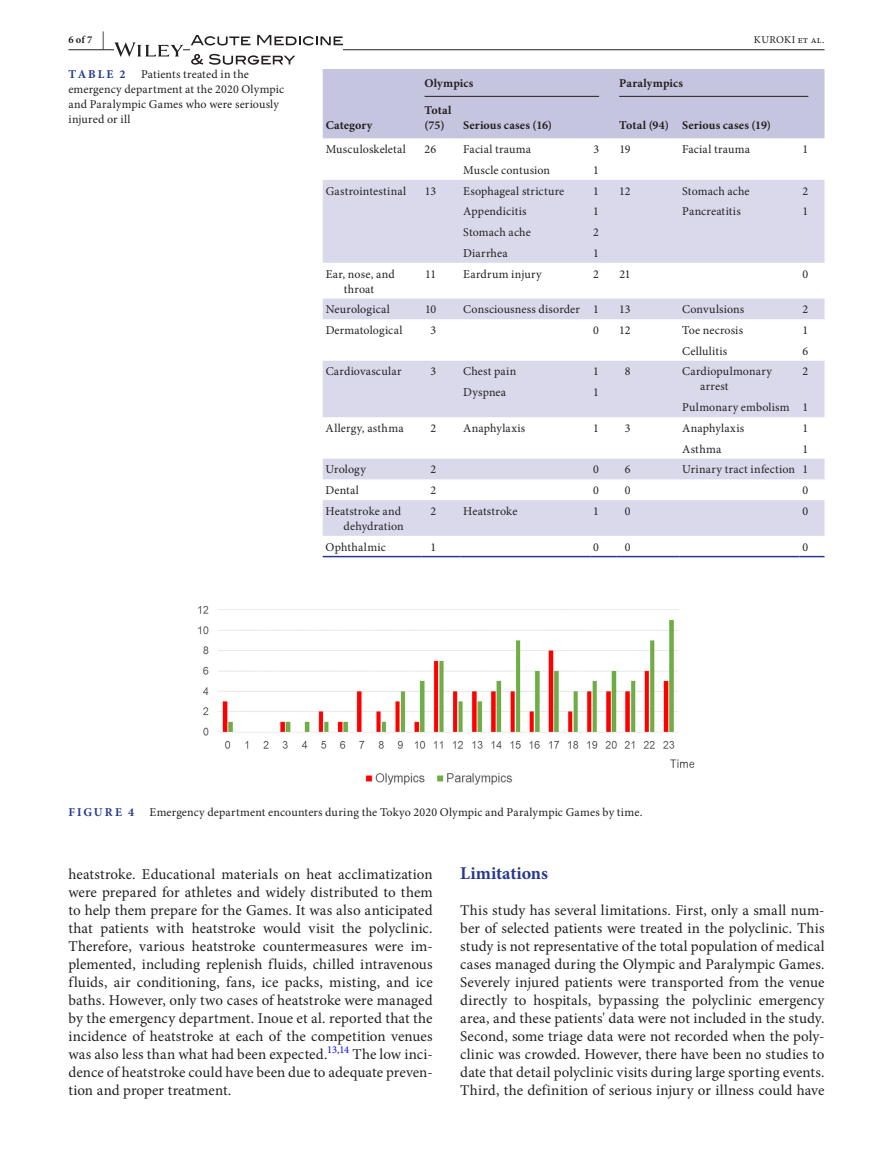
<style>
.page{position:relative;width:893px;height:1174px;background:#fff}
.page>*{position:absolute;margin:0;border:0;box-sizing:border-box;transform-origin:0 0}
.t1{font:700 18px "Minion Pro";color:#27388e}
.t2{font:15px/18px "Minion Pro";letter-spacing:.005em;color:#231f20;text-align:justify}
.t3{font:12px/15px "Minion Pro";letter-spacing:.015em;color:#231f20}
.t4{font:700 12px/15px "Minion Pro";letter-spacing:.015em;color:#231f20}
.t5{font:700 12px "Minion Pro";letter-spacing:.17em;color:#27388e}
.t6{font:10.5px "Minion Pro";letter-spacing:.03em;color:#231f20}
.t7{font:700 10.5px "Minion Pro";color:#231f20}
.s1{font-size:18px}
</style>
<div class="page">
<hr style="left:68px;top:49px;width:756px;height:1px;background:#231f20">
<svg style="left:114px;top:42px;width:69px;height:15px"></svg>
<div style="left:191px;top:35px;width:152px;height:30px;background:#fff"></div>
<svg style="left:191px;top:35px;width:59px;height:10px"></svg>
<svg style="left:257px;top:35px;width:86px;height:10px"></svg>
<svg style="left:191px;top:54px;width:12px;height:11px"></svg>
<svg style="left:209px;top:54px;width:86px;height:11px"></svg>
<img style="left:198px;top:605px;width:497px;height:180px">
<div style="left:323px;top:69px;width:501px;height:69px;background:#c6c5e0"></div>
<svg style="left:323px;top:180px;width:501px;height:356px;fill:#dad9eb"></svg>
<hr style="left:323px;top:556px;width:99px;height:1px;background:#27388e">
<hr style="left:422px;top:556px;width:38px;height:1px;background:#27388e">
<hr style="left:460px;top:556px;width:130px;height:1px;background:#27388e">
<svg style="left:590px;top:556px;width:26px;height:1px"></svg>
<hr style="left:616px;top:556px;width:63px;height:1px;background:#27388e">
<hr style="left:679px;top:556px;width:121px;height:1px;background:#27388e">
<svg style="left:800px;top:556px;width:24px;height:1px"></svg>
<hr style="left:425px;top:96px;width:174px;height:1px;background:#231f20">
<hr style="left:619px;top:96px;width:189px;height:1px;background:#231f20">
<p class="t7" style="left:68px;top:32px;width:38px">6 of 7 <span class="s1">|</span></p>
<p class="t6" style="left:754px;top:32px;width:72px">KUROKI et al.</p>
<p class="t3" style="left:68px;top:66px;width:217px;text-indent:73px">Patients treated in the emergency department at the 2020 Olympic and Paralympic Games who were seriously injured or ill</p>
<p class="t5" style="left:69px;top:65px;width:59px">TABLE 2</p>
<p class="t4" style="left:326px;top:118px;width:48px">Category</p>
<p class="t4" style="left:425px;top:75px;width:50px">Olympics</p>
<p class="t4" style="left:619px;top:75px;width:65px">Paralympics</p>
<p class="t4" style="left:425px;top:103px;width:129px">Total<br>(75) Serious cases (16)</p>
<p class="t4" style="left:619px;top:118px;width:153px">Total (94) Serious cases (19)</p>
<p class="t3" style="left:326px;top:142px;width:82px">Musculoskeletal</p>
<p class="t3" style="left:425px;top:142px;width:13px">26</p>
<p class="t3" style="left:463px;top:142px;width:69px">Facial trauma</p>
<p class="t3" style="left:593px;top:142px;width:7px">3</p>
<p class="t3" style="left:619px;top:142px;width:13px">19</p>
<p class="t3" style="left:682px;top:142px;width:69px">Facial trauma</p>
<p class="t3" style="left:803px;top:142px;width:7px">1</p>
<p class="t3" style="left:463px;top:163px;width:88px">Muscle contusion</p>
<p class="t3" style="left:593px;top:163px;width:7px">1</p>
<p class="t3" style="left:326px;top:183px;width:82px">Gastrointestinal</p>
<p class="t3" style="left:425px;top:183px;width:13px">13</p>
<p class="t3" style="left:463px;top:183px;width:103px">Esophageal stricture</p>
<p class="t3" style="left:593px;top:183px;width:7px">1</p>
<p class="t3" style="left:619px;top:183px;width:13px">12</p>
<p class="t3" style="left:682px;top:183px;width:69px">Stomach ache</p>
<p class="t3" style="left:803px;top:183px;width:7px">2</p>
<p class="t3" style="left:463px;top:204px;width:65px">Appendicitis</p>
<p class="t3" style="left:593px;top:204px;width:7px">1</p>
<p class="t3" style="left:682px;top:204px;width:60px">Pancreatitis</p>
<p class="t3" style="left:802px;top:204px;width:7px">1</p>
<p class="t3" style="left:463px;top:225px;width:69px">Stomach ache</p>
<p class="t3" style="left:593px;top:225px;width:7px">2</p>
<p class="t3" style="left:463px;top:245px;width:46px">Diarrhea</p>
<p class="t3" style="left:593px;top:245px;width:7px">1</p>
<p class="t3" style="left:326px;top:266px;width:71px;text-align:center">Ear, nose, and throat</p>
<p class="t3" style="left:425px;top:266px;width:13px">11</p>
<p class="t3" style="left:463px;top:266px;width:80px">Eardrum injury</p>
<p class="t3" style="left:593px;top:266px;width:7px">2</p>
<p class="t3" style="left:619px;top:266px;width:13px">21</p>
<p class="t3" style="left:802px;top:266px;width:7px">0</p>
<p class="t3" style="left:326px;top:302px;width:66px">Neurological</p>
<p class="t3" style="left:425px;top:302px;width:13px">10</p>
<p class="t3" style="left:463px;top:302px;width:137px">Consciousness disorder 1</p>
<p class="t3" style="left:619px;top:302px;width:13px">13</p>
<p class="t3" style="left:682px;top:302px;width:64px">Convulsions</p>
<p class="t3" style="left:802px;top:302px;width:7px">2</p>
<p class="t3" style="left:326px;top:323px;width:78px">Dermatological</p>
<p class="t3" style="left:430px;top:323px;width:7px">3</p>
<p class="t3" style="left:593px;top:323px;width:7px">0</p>
<p class="t3" style="left:619px;top:323px;width:13px">12</p>
<p class="t3" style="left:682px;top:323px;width:62px">Toe necrosis</p>
<p class="t3" style="left:802px;top:323px;width:7px">1</p>
<p class="t3" style="left:682px;top:343px;width:47px">Cellulitis</p>
<p class="t3" style="left:802px;top:343px;width:7px">6</p>
<p class="t3" style="left:326px;top:364px;width:77px">Cardiovascular</p>
<p class="t3" style="left:430px;top:364px;width:7px">3</p>
<p class="t3" style="left:463px;top:364px;width:55px">Chest pain</p>
<p class="t3" style="left:593px;top:364px;width:7px">1</p>
<p class="t3" style="left:625px;top:364px;width:7px">8</p>
<p class="t3" style="left:700px;top:364px;width:73px;text-indent:-18px">Cardiopulmonary arrest</p>
<p class="t3" style="left:802px;top:364px;width:7px">2</p>
<p class="t3" style="left:463px;top:385px;width:44px">Dyspnea</p>
<p class="t3" style="left:593px;top:385px;width:7px">1</p>
<p class="t3" style="left:682px;top:400px;width:128px">Pulmonary embolism 1</p>
<p class="t3" style="left:326px;top:420px;width:79px">Allergy, asthma</p>
<p class="t3" style="left:430px;top:420px;width:7px">2</p>
<p class="t3" style="left:463px;top:420px;width:64px">Anaphylaxis</p>
<p class="t3" style="left:593px;top:420px;width:7px">1</p>
<p class="t3" style="left:625px;top:420px;width:7px">3</p>
<p class="t3" style="left:682px;top:420px;width:64px">Anaphylaxis</p>
<p class="t3" style="left:802px;top:420px;width:7px">1</p>
<p class="t3" style="left:682px;top:441px;width:41px">Asthma</p>
<p class="t3" style="left:802px;top:441px;width:7px">1</p>
<p class="t3" style="left:326px;top:462px;width:42px">Urology</p>
<p class="t3" style="left:430px;top:462px;width:7px">2</p>
<p class="t3" style="left:593px;top:462px;width:7px">0</p>
<p class="t3" style="left:625px;top:462px;width:7px">6</p>
<p class="t3" style="left:682px;top:462px;width:128px">Urinary tract infection 1</p>
<p class="t3" style="left:326px;top:483px;width:35px">Dental</p>
<p class="t3" style="left:430px;top:483px;width:7px">2</p>
<p class="t3" style="left:593px;top:483px;width:7px">0</p>
<p class="t3" style="left:625px;top:483px;width:7px">0</p>
<p class="t3" style="left:802px;top:483px;width:7px">0</p>
<p class="t3" style="left:326px;top:503px;width:80px;text-align:right">Heatstroke and dehydration</p>
<p class="t3" style="left:430px;top:503px;width:7px">2</p>
<p class="t3" style="left:463px;top:503px;width:56px">Heatstroke</p>
<p class="t3" style="left:593px;top:503px;width:7px">1</p>
<p class="t3" style="left:625px;top:503px;width:7px">0</p>
<p class="t3" style="left:802px;top:503px;width:7px">0</p>
<p class="t3" style="left:326px;top:539px;width:62px">Ophthalmic</p>
<p class="t3" style="left:430px;top:539px;width:7px">1</p>
<p class="t3" style="left:593px;top:539px;width:7px">0</p>
<p class="t3" style="left:625px;top:539px;width:7px">0</p>
<p class="t3" style="left:802px;top:539px;width:7px">0</p>
<p class="t5" style="left:69px;top:804px;width:67px">FIGURE 4</p>
<p class="t3" style="left:150px;top:805px;width:494px">Emergency department encounters during the Tokyo 2020 Olympic and Paralympic Games by time.</p>
<p class="t2" style="left:68px;top:865px;width:366px">heatstroke. Educational materials on heat acclimatization were prepared for athletes and widely distributed to them to help them prepare for the Games. It was also anticipated that patients with heatstroke would visit the polyclinic.<br>Therefore, various heatstroke countermeasures were im&shy;plemented, including replenish fluids, chilled intravenous fluids, air conditioning, fans, ice packs, misting, and ice baths. However, only two cases of heatstroke were managed by the emergency department. Inoue et al. reported that the incidence of heatstroke at each of the competition venues was also less than what had been expected.<sup>13,14</sup> The low inci&shy;dence of heatstroke could have been due to adequate preven&shy;tion and proper treatment.</p>
<p class="t1" style="left:460px;top:861px;width:89px">Limitations</p>
<p class="t2" style="left:460px;top:901px;width:366px">This study has several limitations. First, only a small num&shy;ber of selected patients were treated in the polyclinic. This study is not representative of the total population of medical cases managed during the Olympic and Paralympic Games.<br>Severely injured patients were transported from the venue directly to hospitals, bypassing the polyclinic emergency area, and these patients' data were not included in the study.<br>Second, some triage data were not recorded when the poly&shy;clinic was crowded. However, there have been no studies to date that detail polyclinic visits during large sporting events.<br>Third, the definition of serious injury or illness could have</p>
</div>
